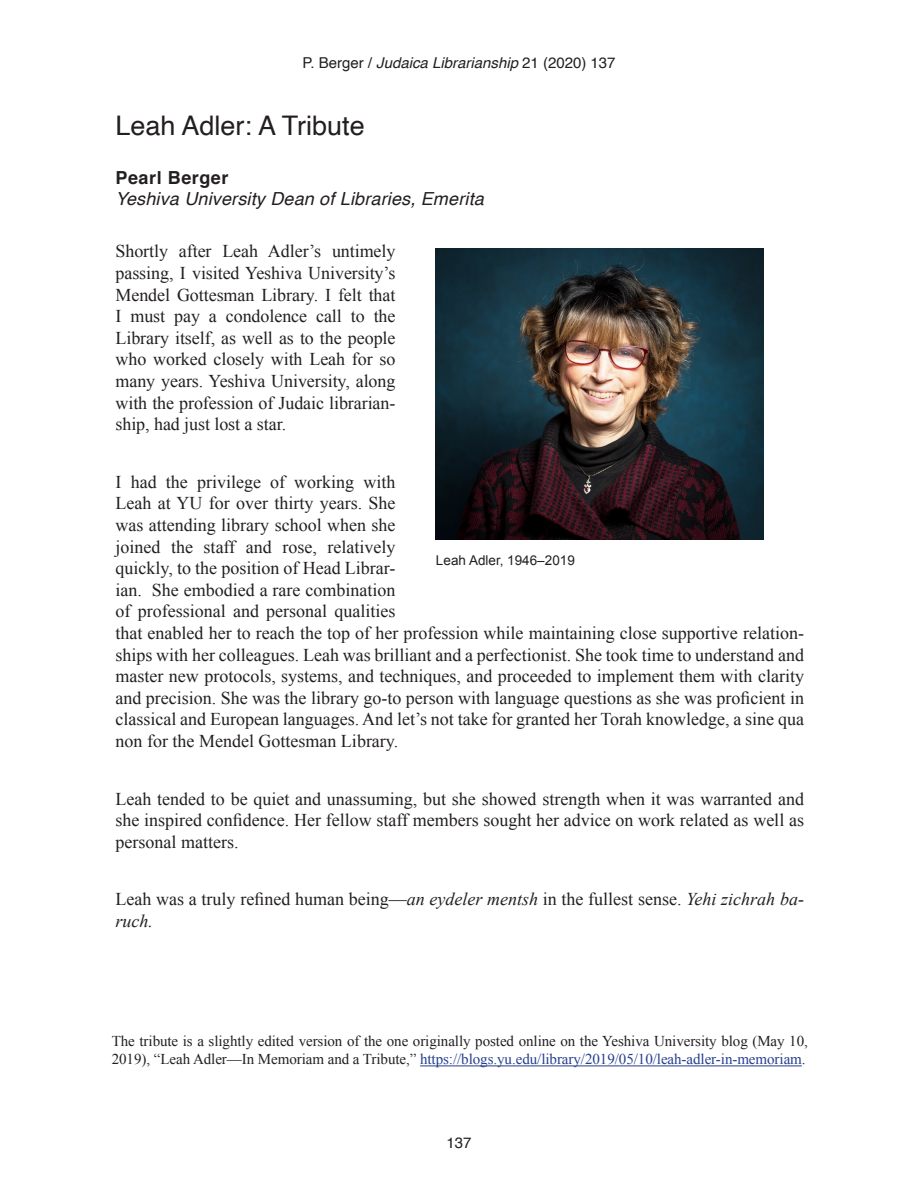
<style>
.page{position:relative;width:918px;height:1188px;background:#fff}
.page>*{position:absolute;margin:0;border:0;box-sizing:border-box;transform-origin:0 0}
.JL_Heading_1{font:27px "Helvetica";color:#231f20}
.JL_Body_Text{font:18px/21.6px "Times New Roman";color:#231f20;text-align:justify}
.JL_Author_Info{font:italic 18px "Helvetica";letter-spacing:.01em;color:#231f20}
.JL_Author{font:700 18px "Helvetica";letter-spacing:.03em;color:#231f20}
.JL_Footnote{font:15px/18px "Times New Roman";letter-spacing:-.005em;color:#231f20}
.t1{font:15px "Helvetica";color:#231f20}
.JL_Caption{font:13.5px "Arial";color:#231f20}
.s1{font-style:italic}
.s2{color:#253f8e}
</style>
<div class="page">
<hr style="left:420px;top:1066px;width:382px;height:1px;background:#253f8e">
<img style="left:436px;top:248px;width:328px;height:291px">
<p class="t1" style="left:302px;top:51px;width:315px">P. Berger / <span class="s1">Judaica Librarianship</span> 21 (2020) 137</p>
<p class="JL_Heading_1" style="left:116px;top:105px;width:251px">Leah Adler: A Tribute</p>
<p class="JL_Author" style="left:116px;top:163px;width:114px">Pearl Berger</p>
<p class="JL_Author_Info" style="left:116px;top:185px;width:370px">Yeshiva University Dean of Libraries, Emerita</p>
<p class="JL_Body_Text" style="left:116px;top:240px;width:282px">Shortly after Leah Adler’s untimely passing, I visited Yeshiva University’s Mendel Gottesman Library. I felt that I must pay a condolence call to the Library itself, as well as to the people who worked closely with Leah for so many years. Yeshiva University, along with the profession of Judaic librarian&shy;ship, had just lost a star.</p>
<p class="JL_Body_Text" style="left:116px;top:471px;width:690px;text-align:left">I had the privilege of working with<br>Leah at YU for over thirty years. She<br>was attending library school when she<br>joined the staff and rose, relatively<br>quickly, to the position of Head Librar-<br>ian. She embodied a rare combination<br>of professional and personal qualities<br>that enabled her to reach the top of her profession while maintaining close supportive relation&shy;ships with her colleagues. Leah was brilliant and a perfectionist. She took time to understand and master new protocols, systems, and techniques, and proceeded to implement them with clarity and precision. She was the library go-to person with language questions as she was proficient in classical and European languages. And let’s not take for granted her Torah knowledge, a sine qua non for the Mendel Gottesman Library.</p>
<p class="JL_Caption" style="left:436px;top:552px;width:140px">Leah Adler, 1946–2019</p>
<p class="JL_Body_Text" style="left:116px;top:787px;width:690px">Leah tended to be quiet and unassuming, but she showed strength when it was warranted and she inspired confidence. Her fellow staff members sought her advice on work related as well as personal matters.</p>
<p class="JL_Body_Text" style="left:116px;top:888px;width:690px">Leah was a truly refined human being—<span class="s1">an eydeler mentsh</span> in the fullest sense. <span class="s1">Yehi zichrah ba&shy;ruch.</span></p>
<p class="JL_Footnote" style="left:112px;top:1032px;width:698px">The tribute is a slightly edited version of the one originally posted online on the Yeshiva University blog (May 10,<br>2019), “Leah Adler—In Memoriam and a Tribute,” <span class="s2">https://blogs.yu.edu/library/2019/05/10/leah-adler-in-memoriam</span>.</p>
<p class="t1" style="left:446px;top:1131px;width:27px">137</p>
</div>
